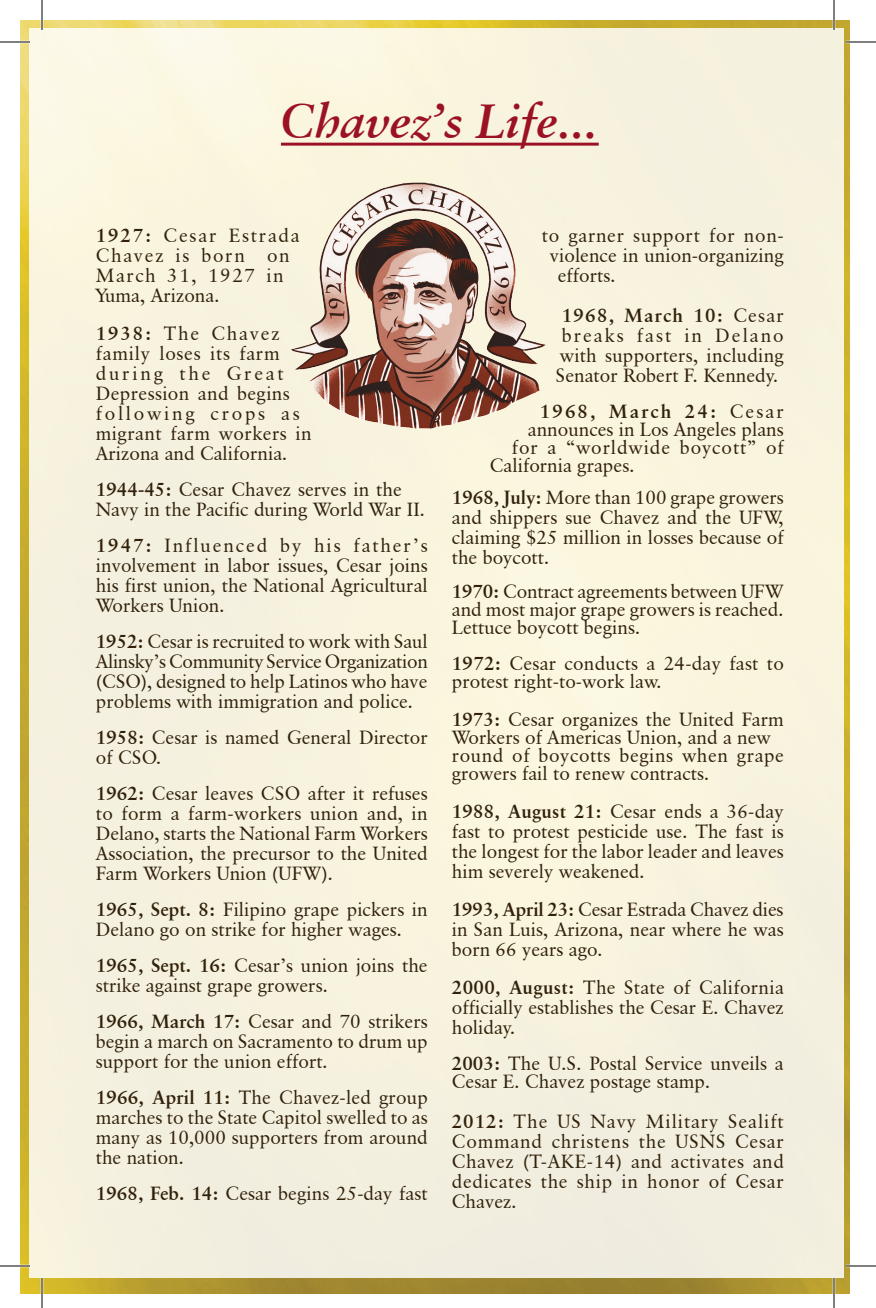
<style>
.page{position:relative;width:876px;height:1308px;background:#fff}
.page>*{position:absolute;margin:0;border:0;box-sizing:border-box;transform-origin:0 0}
.t1{font:italic 700 48px "Classical Garamond BT";color:#9b1224}
.t2{font:19px/20px "Classical Garamond BT";color:#31210a;text-align:justify}
.t3{font:19px/20px "Classical Garamond BT";letter-spacing:.02em;color:#31210a}
.t4{font:19px/20px "Classical Garamond BT";letter-spacing:.085em;color:#31210a}
.t5{font:19px "Classical Garamond BT";letter-spacing:.045em;color:#31210a}
.t6{font:19px "Classical Garamond BT";letter-spacing:.035em;color:#31210a}
.t7{font:700 19px "Classical Garamond BT";letter-spacing:.11em;color:#31210a}
.s1{font-weight:700}
.s2{font-weight:400}
</style>
<div class="page">
<img style="left:20px;top:20px;width:830px;height:1273px">
<div style="left:30px;top:28px;width:814px;height:1249px;background:#f6f2de"></div>
<hr style="left:281px;top:143px;width:318px;height:3px;background:#9b1224">
<img style="left:291px;top:182px;width:255px;height:247px">
<hr style="left:0;top:41px;width:30px;height:2px;background:#fff">
<hr style="left:846px;top:41px;width:30px;height:2px;background:#fff">
<hr style="left:0;top:1265px;width:30px;height:2px;background:#fff">
<hr style="left:846px;top:1265px;width:30px;height:2px;background:#fff">
<hr style="left:41px;top:0;width:2px;height:30px;background:#fff">
<hr style="left:41px;top:1278px;width:2px;height:30px;background:#fff">
<hr style="left:833px;top:0;width:2px;height:30px;background:#fff">
<hr style="left:833px;top:1278px;width:2px;height:30px;background:#fff">
<hr style="left:0;top:42px;width:30px;height:1px;background:#000">
<hr style="left:846px;top:42px;width:30px;height:1px;background:#000">
<hr style="left:0;top:1266px;width:30px;height:1px;background:#000">
<hr style="left:846px;top:1266px;width:30px;height:1px;background:#000">
<hr style="left:42px;top:0;width:1px;height:30px;background:#000">
<hr style="left:42px;top:1278px;width:1px;height:30px;background:#000">
<hr style="left:834px;top:0;width:1px;height:30px;background:#000">
<hr style="left:834px;top:1278px;width:1px;height:30px;background:#000">
<h1 class="t1" style="left:281px;top:92px;width:319px">Chavez’s Life...</h1>
<p class="t4" style="left:96px;top:225px;width:206px"><span class="s1">1927:</span> Cesar Estrada<br>Chavez is born on<br>March 31, 1927 in<br>Yuma, Arizona.</p>
<p class="t3" style="left:96px;top:323px;width:218px"><span class="s1">1938:</span> The Chavez family loses its farm during the Great<br>Depression and begins following crops as migrant farm workers in<br>Arizona and California.</p>
<p class="t2" style="left:96px;top:479px;width:331px"><span class="s1">1944-45:</span> Cesar Chavez serves in the<br>Navy in the Pacific during World War II.</p>
<p class="t2" style="left:96px;top:535px;width:334px"><span class="s1">1947:</span> Influenced by his father’s involvement in labor issues, Cesar joins his first union, the National Agricultural Workers Union.</p>
<p class="t2" style="left:96px;top:631px;width:334px"><span class="s1">1952:</span> Cesar is recruited to work with Saul Alinsky’s Community Service Organization (CSO), designed to help Latinos who have problems with immigration and police.</p>
<p class="t2" style="left:96px;top:727px;width:333px"><span class="s1">1958:</span> Cesar is named General Director of CSO.</p>
<p class="t2" style="left:96px;top:783px;width:334px"><span class="s1">1962:</span> Cesar leaves CSO after it refuses to form a farm-workers union and, in Delano, starts the National Farm Workers Association, the precursor to the United Farm Workers Union (UFW).</p>
<p class="t2" style="left:96px;top:899px;width:334px"><span class="s1">1965, Sept. 8:</span> Filipino grape pickers in<br>Delano go on strike for higher wages.</p>
<p class="t2" style="left:96px;top:955px;width:333px"><span class="s1">1965, Sept. 16:</span> Cesar’s union joins the strike against grape growers.</p>
<p class="t2" style="left:96px;top:1011px;width:334px"><span class="s1">1966, March 17:</span> Cesar and 70 strikers begin a march on Sacramento to drum up support for the union effort.</p>
<p class="t2" style="left:96px;top:1088px;width:334px"><span class="s1">1966, April 11:</span> The Chavez-led group marches to the State Capitol swelled to as many as 10,000 supporters from around the nation.</p>
<p class="t2" style="left:96px;top:1183px;width:333px"><span class="s1">1968, Feb. 14:</span> Cesar begins 25-day fast</p>
<p class="t6" style="left:542px;top:224px;width:244px">to garner support for non-</p>
<p class="t2" style="left:550px;top:245px;width:235px">violence in union-organizing</p>
<p class="t2" style="left:558px;top:265px;width:60px">efforts.</p>
<p class="t2" style="left:556px;top:305px;width:230px;text-align:center"><span class="s1">1968, March 10:</span> Cesar breaks fast in Delano with supporters, including<br>Senator Robert F. Kennedy.</p>
<p class="t7" style="left:540px;top:400px;width:245px">1968, March 24: <span class="s2">Cesar</span></p>
<p class="t2" style="left:528px;top:419px;width:258px">announces in Los Angeles plans</p>
<p class="t5" style="left:512px;top:436px;width:274px">for a “worldwide boycott” of</p>
<p class="t2" style="left:490px;top:455px;width:146px">California grapes.</p>
<p class="t2" style="left:452px;top:487px;width:334px"><span class="s1">1968, July:</span> More than 100 grape growers and shippers sue Chavez and the UFW, claiming $25 million in losses because of the boycott.</p>
<p class="t2" style="left:452px;top:582px;width:334px;line-height:18px"><span class="s1">1970:</span> Contract agreements between UFW and most major grape growers is reached.<br>Lettuce boycott begins.</p>
<p class="t2" style="left:452px;top:654px;width:334px;line-height:18px"><span class="s1">1972:</span> Cesar conducts a 24-day fast to protest right-to-work law.</p>
<p class="t2" style="left:452px;top:710px;width:334px;line-height:18px;text-align:left"><span class="s1">1973:</span> Cesar organizes the United Farm Workers of Americas Union, and a new round of boycotts begins when grape growers fail to renew contracts.</p>
<p class="t2" style="left:452px;top:801px;width:334px"><span class="s1">1988, August 21:</span> Cesar ends a 36-day fast to protest pesticide use. The fast is the longest for the labor leader and leaves him severely weakened.</p>
<p class="t2" style="left:452px;top:899px;width:334px"><span class="s1">1993, April 23:</span> Cesar Estrada Chavez dies in San Luis, Arizona, near where he was born 66 years ago.</p>
<p class="t2" style="left:452px;top:977px;width:334px"><span class="s1">2000, August:</span> The State of California officially establishes the Cesar E. Chavez holiday.</p>
<p class="t2" style="left:452px;top:1054px;width:333px;line-height:18px"><span class="s1">2003:</span> The U.S. Postal Service unveils a<br>Cesar E. Chavez postage stamp.</p>
<p class="t2" style="left:452px;top:1111px;width:334px"><span class="s1">2012:</span> The US Navy Military Sealift Command christens the USNS Cesar Chavez (T-AKE-14) and activates and dedicates the ship in honor of Cesar Chavez.</p>
</div>
